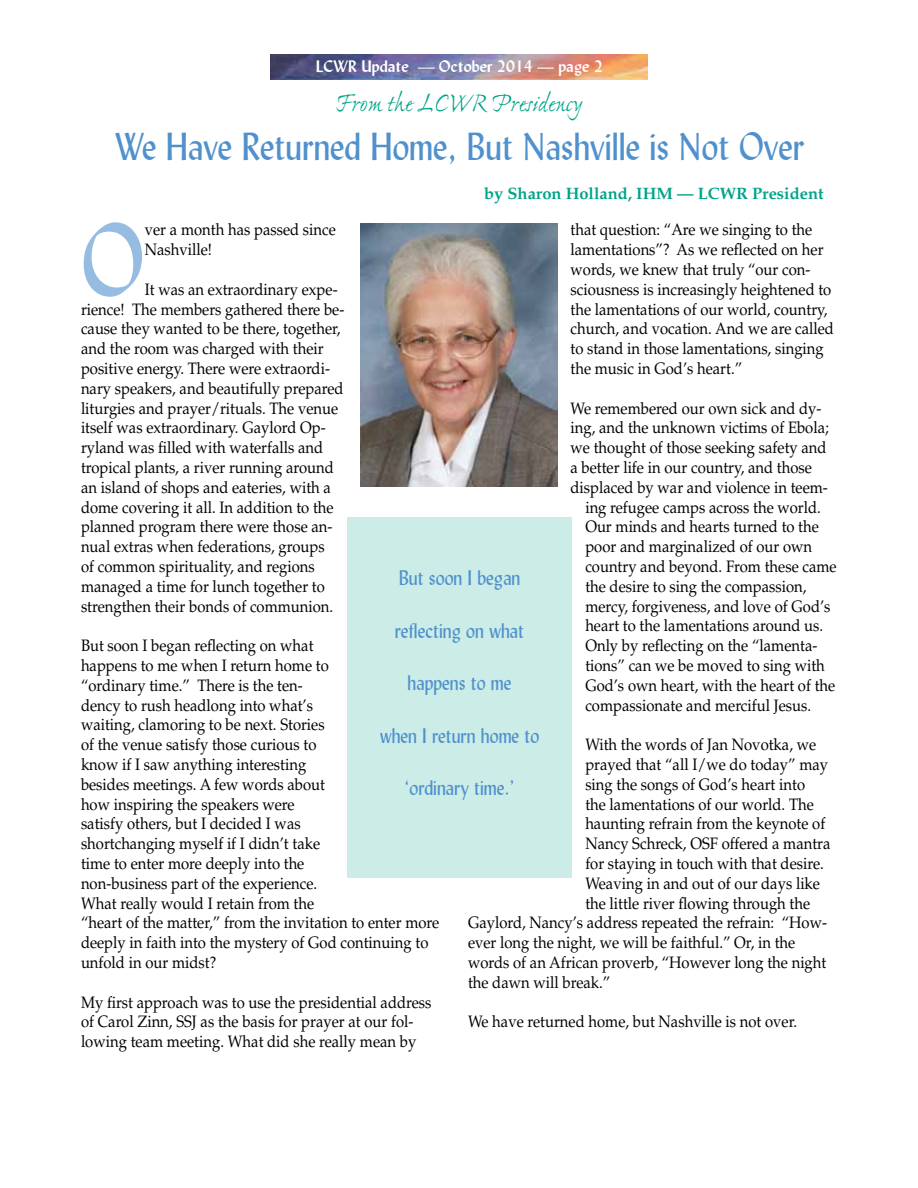
<style>
.page{position:relative;width:918px;height:1188px;background:#fff}
.page>*{position:absolute;margin:0;border:0;box-sizing:border-box;transform-origin:0 0}
.t1{font:100.35px "Lydian BT";color:#96bde1;scale:.9 1}
.t2{font:39px "Lydian BT";color:#5091cd;scale:.9 1}
.t3{font:27px "Ex Ponto Pro";color:#00a389}
.t4{font:21px "Lydian BT";color:#5091cd;scale:.9 1}
.t5{font:16.5px/19.8px "Palatino LT Std";color:#000;scale:.9 1}
.t6{font:700 16.5px "Palatino LT Std";color:#00a389}
.t7{font:700 16.5px "Lydian BT";color:#fff}
</style>
<div class="page">
<img style="left:271px;top:54px;width:377px;height:26px">
<img style="left:361px;top:223px;width:196px;height:263px">
<div style="left:347px;top:518px;width:225px;height:360px;background:#ccede7"></div>
<p class="t7" style="left:316px;top:56px;width:289px">LCWR Update — October 2014 — page 2</p>
<h3 class="t3" style="left:335px;top:86px;width:249px">From the LCWR Presidency</h3>
<h2 class="t2" style="left:115px;top:123px;width:767px">We Have Returned Home, But Nashville is Not Over</h2>
<p class="t6" style="left:484px;top:184px;width:341px">by Sharon Holland, IHM — LCWR President</p>
<h1 class="t1" style="left:81px;top:198px;width:72px">O</h1>
<p class="t5" style="left:145px;top:220px;width:214px">ver a month has passed since<br>Nashville!</p>
<p class="t5" style="left:571px;top:220px;width:294px">that question: “Are we singing to the lamentations”? As we reflected on her words, we knew that truly “our con&shy;sciousness is increasingly heightened to the lamentations of our world, country, church, and vocation. And we are called to stand in those lamentations, singing the music in God’s heart.”</p>
<p class="t5" style="left:571px;top:398px;width:280px">We remembered our own sick and dy-</p>
<p class="t5" style="left:571px;top:418px;width:289px">ing, and the unknown victims of Ebola;</p>
<p class="t5" style="left:571px;top:438px;width:286px">we thought of those seeking safety and</p>
<p class="t5" style="left:571px;top:458px;width:270px">a better life in our country, and those</p>
<p class="t5" style="left:571px;top:478px;width:287px">displaced by war and violence in teem-</p>
<p class="t5" style="left:585px;top:497px;width:263px">ing refugee camps across the world.</p>
<p class="t5" style="left:585px;top:517px;width:261px">Our minds and hearts turned to the</p>
<p class="t5" style="left:585px;top:537px;width:254px">poor and marginalized of our own</p>
<p class="t5" style="left:585px;top:557px;width:281px">country and beyond. From these came</p>
<p class="t5" style="left:585px;top:577px;width:247px">the desire to sing the compassion,</p>
<p class="t5" style="left:585px;top:596px;width:274px">mercy, forgiveness, and love of God’s</p>
<p class="t5" style="left:585px;top:616px;width:266px">heart to the lamentations around us.</p>
<p class="t5" style="left:585px;top:636px;width:259px">Only by reflecting on the “lamenta-</p>
<p class="t5" style="left:585px;top:656px;width:268px">tions” can we be moved to sing with</p>
<p class="t5" style="left:585px;top:676px;width:279px">God’s own heart, with the heart of the</p>
<p class="t5" style="left:585px;top:695px;width:252px">compassionate and merciful Jesus.</p>
<p class="t5" style="left:585px;top:735px;width:258px">With the words of Jan Novotka, we</p>
<p class="t5" style="left:585px;top:755px;width:271px">prayed that “all I/we do today” may</p>
<p class="t5" style="left:585px;top:775px;width:246px">sing the songs of God’s heart into</p>
<p class="t5" style="left:585px;top:794px;width:255px">the lamentations of our world. The</p>
<p class="t5" style="left:585px;top:814px;width:268px">haunting refrain from the keynote of</p>
<p class="t5" style="left:585px;top:834px;width:274px">Nancy Schreck, OSF offered a mantra</p>
<p class="t5" style="left:585px;top:854px;width:267px">for staying in touch with that desire.</p>
<p class="t5" style="left:585px;top:874px;width:262px">Weaving in and out of our days like</p>
<p class="t5" style="left:585px;top:893px;width:251px">the little river flowing through the</p>
<p class="t5" style="left:468px;top:913px;width:400px">Gaylord, Nancy’s address repeated the refrain: “How-</p>
<p class="t5" style="left:468px;top:933px;width:365px">ever long the night, we will be faithful.” Or, in the</p>
<p class="t5" style="left:468px;top:953px;width:400px">words of an African proverb, “However long the night</p>
<p class="t5" style="left:468px;top:973px;width:160px">the dawn will break.”</p>
<p class="t5" style="left:468px;top:1012px;width:367px">We have returned home, but Nashville is not over.</p>
<p class="t5" style="left:81px;top:280px;width:294px;text-indent:64px">It was an extraordinary expe&shy;rience! The members gathered there be&shy;cause they wanted to be there, together, and the room was charged with their positive energy. There were extraordi&shy;nary speakers, and beautifully prepared liturgies and prayer/rituals. The venue itself was extraordinary. Gaylord Op&shy;ryland was filled with waterfalls and tropical plants, a river running around an island of shops and eateries, with a dome covering it all. In addition to the planned program there were those an&shy;nual extras when federations, groups<br>of common spirituality, and regions managed a time for lunch together to strengthen their bonds of communion.</p>
<p class="t5" style="left:81px;top:636px;width:400px">But soon I began reflecting on what<br>happens to me when I return home to<br>“ordinary time.” There is the ten-<br>dency to rush headlong into what’s<br>waiting, clamoring to be next. Stories<br>of the venue satisfy those curious to<br>know if I saw anything interesting<br>besides meetings. A few words about<br>how inspiring the speakers were<br>satisfy others, but I decided I was<br>shortchanging myself if I didn’t take<br>time to enter more deeply into the<br>non-business part of the experience.<br>What really would I retain from the<br>“heart of the matter,” from the invitation to enter more deeply in faith into the mystery of God continuing to unfold in our midst?</p>
<p class="t5" style="left:81px;top:992px;width:391px">My first approach was to use the presidential address of Carol Zinn, SSJ as the basis for prayer at our fol&shy;lowing team meeting. What did she really mean by</p>
<p class="t4" style="left:399px;top:565px;width:137px">But soon I began</p>
<p class="t4" style="left:395px;top:617px;width:145px">reflecting on what</p>
<p class="t4" style="left:408px;top:670px;width:117px">happens to me</p>
<p class="t4" style="left:380px;top:722px;width:179px">when I return home to</p>
<p class="t4" style="left:404px;top:775px;width:124px">‘ordinary time.’</p>
</div>
